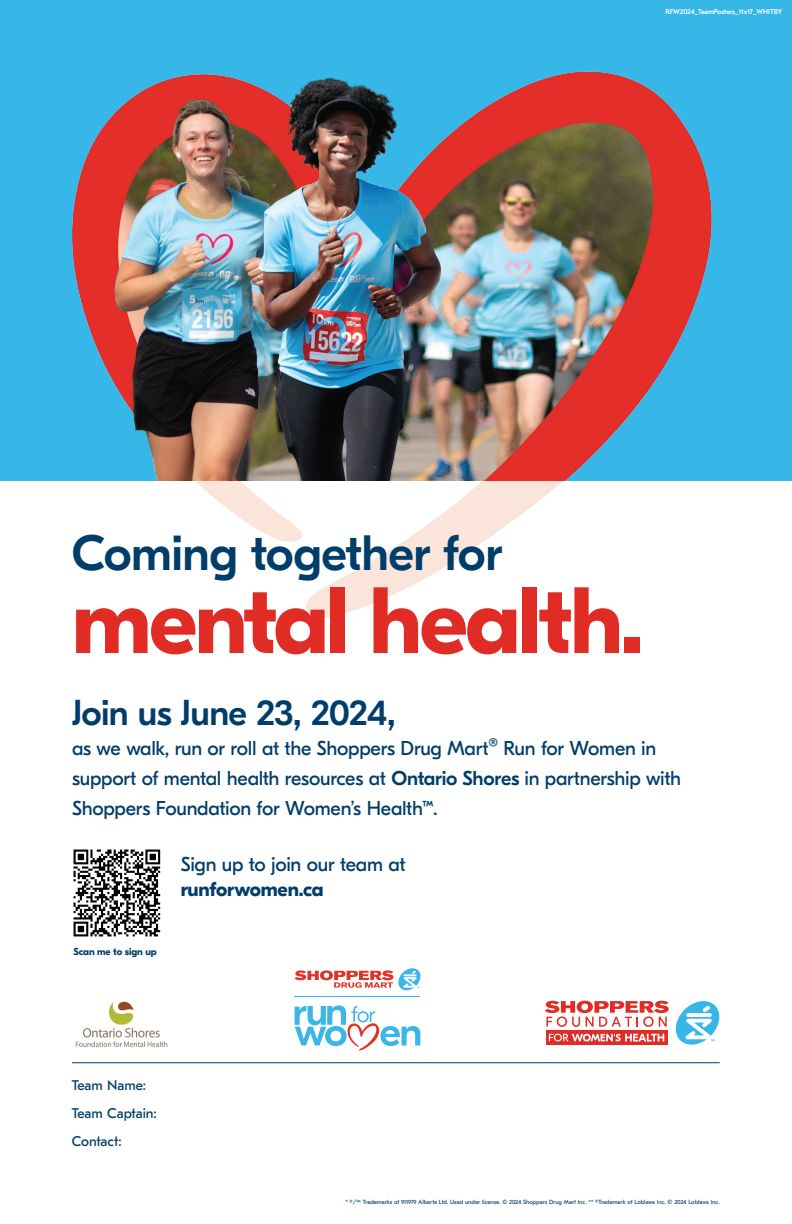
<style>
.page{position:relative;width:792px;height:1224px;background:#fff}
.page>*{position:absolute;margin:0;border:0;box-sizing:border-box;transform-origin:0 0}
.t1{font:700 93.9px "GT Eesti Display";letter-spacing:-.025em;color:#e12c26}
.t2{font:500 49.5px "GT Eesti Display";letter-spacing:-.01em;color:#003d6a}
.t3{font:500 36px "GT Eesti Display";letter-spacing:-.02em;color:#003d6a}
.t4{font:20px/30px "GT Eesti Display";letter-spacing:-.015em;color:#003d6a}
.t5{font:700 20px "GT Eesti Display";letter-spacing:-.015em;color:#003d6a}
.t6{font:14px/28px "GT Eesti Text";color:#003d6a}
.t7{font:700 10px "GT Eesti Display";color:#003d6a}
.t8{font:500 7px "GT Eesti Text";letter-spacing:-.015em;color:#fff}
.t9{font:6px "GT Eesti Text";color:#003d6a}
.s1{font-weight:500}
</style>
<div class="page">
<svg style="left:195px;top:481px;width:368px;height:137px"></svg>
<svg style="left:545px;top:1000px;width:175px;height:45px"></svg>
<hr style="left:72px;top:1062px;width:648px;height:1px;background:#003d6a">
<img style="left:0;top:0;width:791px;height:481px">
<img style="left:75px;top:1001px;width:93px;height:46px">
<img style="left:73px;top:849px;width:88px;height:88px">
<svg style="left:294px;top:968px;width:126px;height:23px"></svg>
<svg style="left:295px;top:1005px;width:125px;height:45px"></svg>
<hr style="left:295px;top:997px;width:125px;height:1px;background:#3cb6e8">
<p class="t8" style="left:665px;top:7px;width:118px">RFW2024_TeamPosters_11x17_WHITBY</p>
<h2 class="t2" style="left:72px;top:526px;width:432px">Coming together for</h2>
<h1 class="t1" style="left:72px;top:569px;width:573px">mental health.</h1>
<h3 class="t3" style="left:72px;top:693px;width:325px">Join us June 23, 2024,</h3>
<p class="t4" style="left:72px;top:734px;width:610px">as we walk, run or roll at the Shoppers Drug Mart<sup>®</sup> Run for Women in support of mental health resources at <span class="s1">Ontario Shores</span> in partnership with<br>Shoppers Foundation for Women’s Health<sup>™</sup>.</p>
<p class="t7" style="left:73px;top:946px;width:85px">Scan me to sign up</p>
<p class="t4" style="left:181px;top:850px;width:226px">Sign up to join our team at</p>
<p class="t5" style="left:181px;top:878px;width:144px">runforwomen.ca</p>
<p class="t6" style="left:72px;top:1072px;width:86px">Team Name:<br>Team Captain:<br>Contact:</p>
<p class="t9" style="left:345px;top:1199px;width:376px">* ®/™ Trademarks of 911979 Alberta Ltd. Used under license. © 2024 Shoppers Drug Mart Inc. ** ®Trademark of Loblaws Inc. © 2024 Loblaws Inc.</p>
</div>
